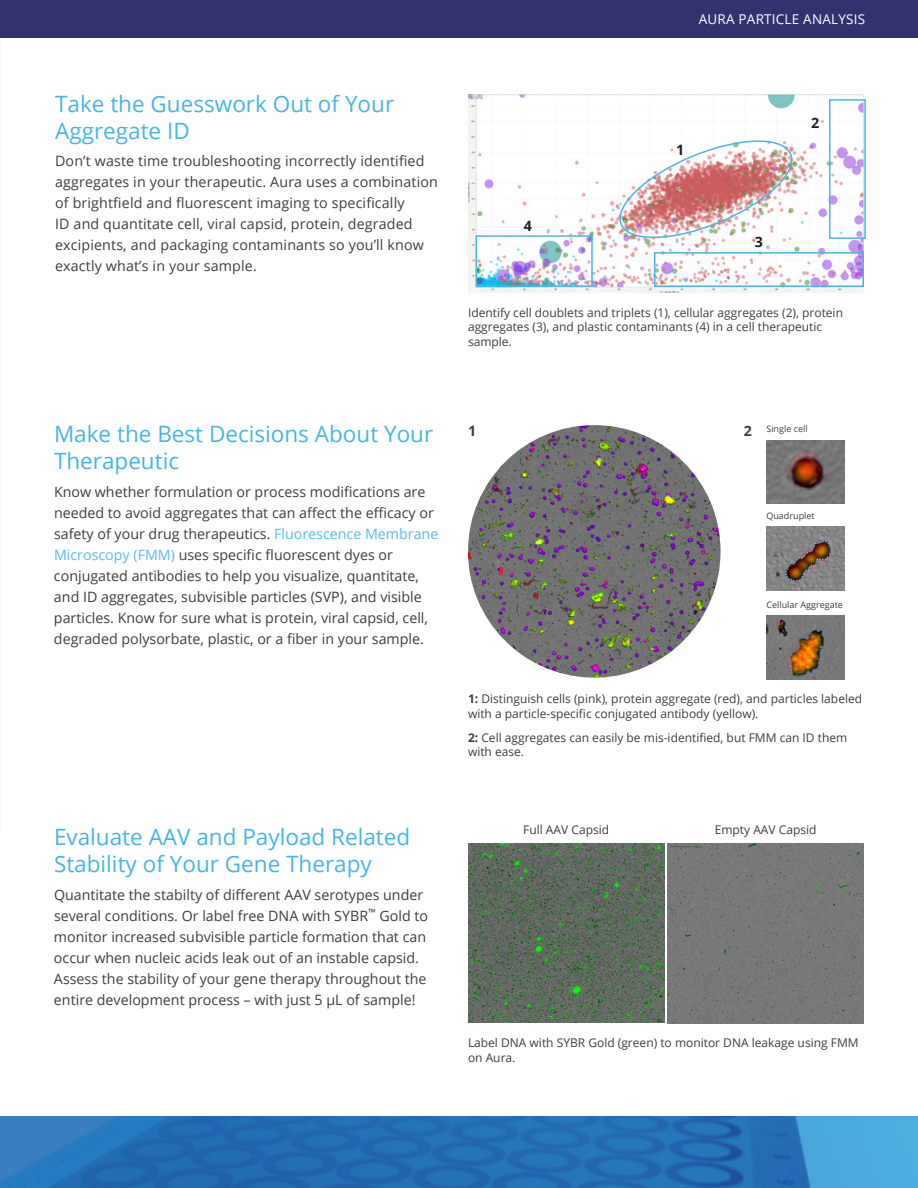
<style>
.page{position:relative;width:918px;height:1188px;background:#fff}
.page>*{position:absolute;margin:0;border:0;box-sizing:border-box;transform-origin:0 0}
.t1{font:22.5px/27px "Open Sans";color:#49b4e6}
.t2{font:14.25px/21px "Open Sans";color:#3e3e3f}
.t3{font:700 14.25px "Open Sans";color:#231f20}
.t4{font:700 14.25px "Open Sans";color:#3e3e3f}
.t5{font:13.5px "Open Sans";letter-spacing:.015em;color:#fff}
.t6{font:12px/14.4px "Open Sans";color:#3e3e3f}
.t7{font:9px "Open Sans";color:#3e3e3f}
.s1{color:#5bbae9}
.s2{font-weight:700}
</style>
<div class="page">
<div style="left:0;top:0;width:918px;height:38px;background:#32336d"></div>
<div style="left:874px;top:1117px;width:44px;height:71px;background:#4bade0"></div>
<img style="left:468px;top:95px;width:396px;height:197px">
<img style="left:468px;top:425px;width:253px;height:253px;border-radius:125px">
<img style="left:766px;top:440px;width:78px;height:64px">
<img style="left:766px;top:527px;width:78px;height:64px">
<img style="left:766px;top:616px;width:78px;height:63px">
<img style="left:0;top:1117px;width:874px;height:71px">
<svg style="left:614px;top:134px;width:184px;height:110px"></svg>
<div style="left:829px;top:99px;width:37px;height:140px;border:2px solid #49b4e6"></div>
<div style="left:654px;top:252px;width:210px;height:35px;border:2px solid #49b4e6"></div>
<div style="left:476px;top:235px;width:117px;height:52px;border:2px solid #49b4e6"></div>
<img style="left:468px;top:844px;width:196px;height:179px">
<div style="left:668px;top:844px;width:196px;height:179px;background:#787878"></div>
<h1 class="t1" style="left:55px;top:92px;width:341px">Take the Guesswork Out of Your<br>Aggregate ID</h1>
<p class="t2" style="left:55px;top:150px;width:384px">Don’t waste time troubleshooting incorrectly identi昀椀ed aggregates in your therapeutic. Aura uses a combination of bright昀椀eld and 昀氀uorescent imaging to speci昀椀cally<br>ID and quantitate cell, viral capsid, protein, degraded excipients, and packaging contaminants so you’ll know exactly what’s in your sample.</p>
<p class="t5" style="left:699px;top:12px;width:168px">AURA PARTICLE ANALYSIS</p>
<p class="t3" style="left:524px;top:220px;width:10px">4</p>
<p class="t3" style="left:676px;top:144px;width:10px">1</p>
<p class="t3" style="left:755px;top:236px;width:10px">3</p>
<p class="t3" style="left:811px;top:117px;width:10px">2</p>
<p class="t6" style="left:468px;top:307px;width:377px">Identify cell doublets and triplets (1), cellular aggregates (2), protein aggregates (3), and plastic contaminants (4) in a cell therapeutic sample.</p>
<h1 class="t1" style="left:54px;top:423px;width:381px">Make the Best Decisions About Your<br>Therapeutic</h1>
<p class="t2" style="left:54px;top:481px;width:386px">Know whether formulation or process modi昀椀cations are needed to avoid aggregates that can a昀昀ect the e昀케cacy or safety of your drug therapeutics. <span class="s1">Fluorescence Membrane Microscopy (FMM)</span> uses speci昀椀c 昀氀uorescent dyes or conjugated antibodies to help you visualize, quantitate, and ID aggregates, subvisible particles (SVP), and visible particles. Know for sure what is protein, viral capsid, cell, degraded polysorbate, plastic, or a 昀椀ber in your sample.</p>
<h1 class="t1" style="left:54px;top:826px;width:358px">Evaluate AAV and Payload Related<br>Stability of Your Gene Therapy</h1>
<p class="t2" style="left:54px;top:884px;width:376px">Quantitate the stabilty of di昀昀erent AAV serotypes under several conditions. Or label free DNA with SYBR<sup>™</sup> Gold to monitor increased subvisible particle formation that can occur when nucleic acids leak out of an instable capsid.<br>Assess the stability of your gene therapy throughout the entire development process – with just 5 µL of sample!</p>
<p class="t4" style="left:468px;top:425px;width:10px">1</p>
<p class="t4" style="left:744px;top:425px;width:10px">2</p>
<p class="t7" style="left:766px;top:425px;width:43px">Single cell</p>
<p class="t7" style="left:766px;top:512px;width:50px">Quadruplet</p>
<p class="t7" style="left:766px;top:601px;width:78px">Cellular Aggregate</p>
<p class="t6" style="left:468px;top:693px;width:396px"><span class="s2">1:</span> Distinguish cells (pink), protein aggregate (red), and particles labeled with a particle-speci昀椀c conjugated antibody (yellow).</p>
<p class="t6" style="left:468px;top:730px;width:381px"><span class="s2">2:</span> Cell aggregates can easily be mis-identi昀椀ed, but FMM can ID them with ease.</p>
<p class="t6" style="left:523px;top:824px;width:87px">Full AAV Capsid</p>
<p class="t6" style="left:715px;top:824px;width:103px">Empty AAV Capsid</p>
<p class="t6" style="left:468px;top:1037px;width:392px">Label DNA with SYBR Gold (green) to monitor DNA leakage using FMM on Aura.</p>
</div>
